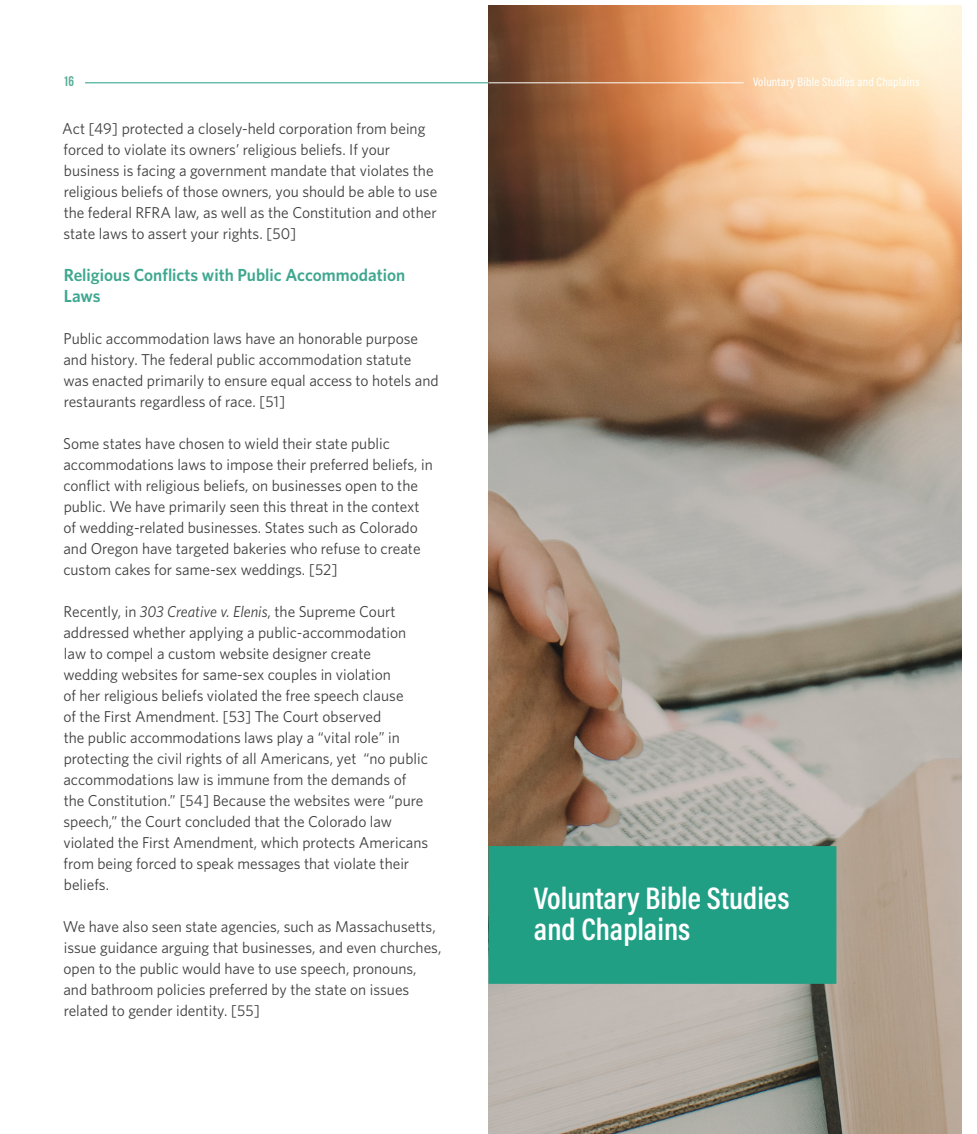
<style>
.page{position:relative;width:977px;height:1134px;background:#fff}
.page>*{position:absolute;margin:0;border:0;box-sizing:border-box;transform-origin:0 0}
.t1{font:600 31.5px/31.5px "Acumin Pro Cond";color:#fff}
.HEADER_001{font:600 17.5px/21px "Whitney";color:#3ea78f}
.t2{font:15.75px/21px "Whitney";color:#3e3e3f}
.t3{font:14px "Bebas Neue";color:#5cae99}
.t4{font:500 12.25px "Acumin Pro Cond";letter-spacing:.015em;color:#fdfffd}
.s1{font-style:italic}
</style>
<div class="page">
<hr style="left:85px;top:82px;width:410px;height:1px;background:#219f85">
<img style="left:488px;top:5px;width:473px;height:1129px">
<div style="left:488px;top:846px;width:348px;height:138px;background:#219f85"></div>
<hr style="left:488px;top:82px;width:255px;height:1px;background:#fcfffc">
<p class="t3" style="left:63px;top:74px;width:13px">16</p>
<p class="t2" style="left:62px;top:117px;width:376px">Act [49] protected a closely-held corporation from being forced to violate its owners’ religious beliefs. If your business is facing a government mandate that violates the religious beliefs of those owners, you should be able to use the federal RFRA law, as well as the Constitution and other state laws to assert your rights. [50]</p>
<p class="HEADER_001" style="left:64px;top:264px;width:343px">Religious Conflicts with Public Accommodation<br>Laws</p>
<p class="t2" style="left:63px;top:327px;width:377px">Public accommodation laws have an honorable purpose and history. The federal public accommodation statute was enacted primarily to ensure equal access to hotels and restaurants regardless of race. [51]</p>
<p class="t2" style="left:63px;top:432px;width:371px">Some states have chosen to wield their state public accommodations laws to impose their preferred beliefs, in conflict with religious beliefs, on businesses open to the public. We have primarily seen this threat in the context of wedding-related businesses. States such as Colorado and Oregon have targeted bakeries who refuse to create custom cakes for same-sex weddings. [52]</p>
<p class="t2" style="left:63px;top:600px;width:366px">Recently, in <span class="s1">303 Creative v. Elenis</span>, the Supreme Court addressed whether applying a public-accommodation law to compel a custom website designer create wedding websites for same-sex couples in violation<br>of her religious beliefs violated the free speech clause<br>of the First Amendment. [53] The Court observed<br>the public accommodations laws play a “vital role” in protecting the civil rights of all Americans, yet “no public accommodations law is immune from the demands of the Constitution.” [54] Because the websites were “pure speech,” the Court concluded that the Colorado law violated the First Amendment, which protects Americans from being forced to speak messages that violate their beliefs.</p>
<p class="t2" style="left:63px;top:915px;width:380px">We have also seen state agencies, such as Massachusetts, issue guidance arguing that businesses, and even churches, open to the public would have to use speech, pronouns, and bathroom policies preferred by the state on issues related to gender identity. [55]</p>
<p class="t4" style="left:753px;top:74px;width:168px">Voluntary Bible Studies and Chaplains</p>
<p class="t1" style="left:534px;top:882px;width:257px">Voluntary Bible Studies and Chaplains</p>
</div>
